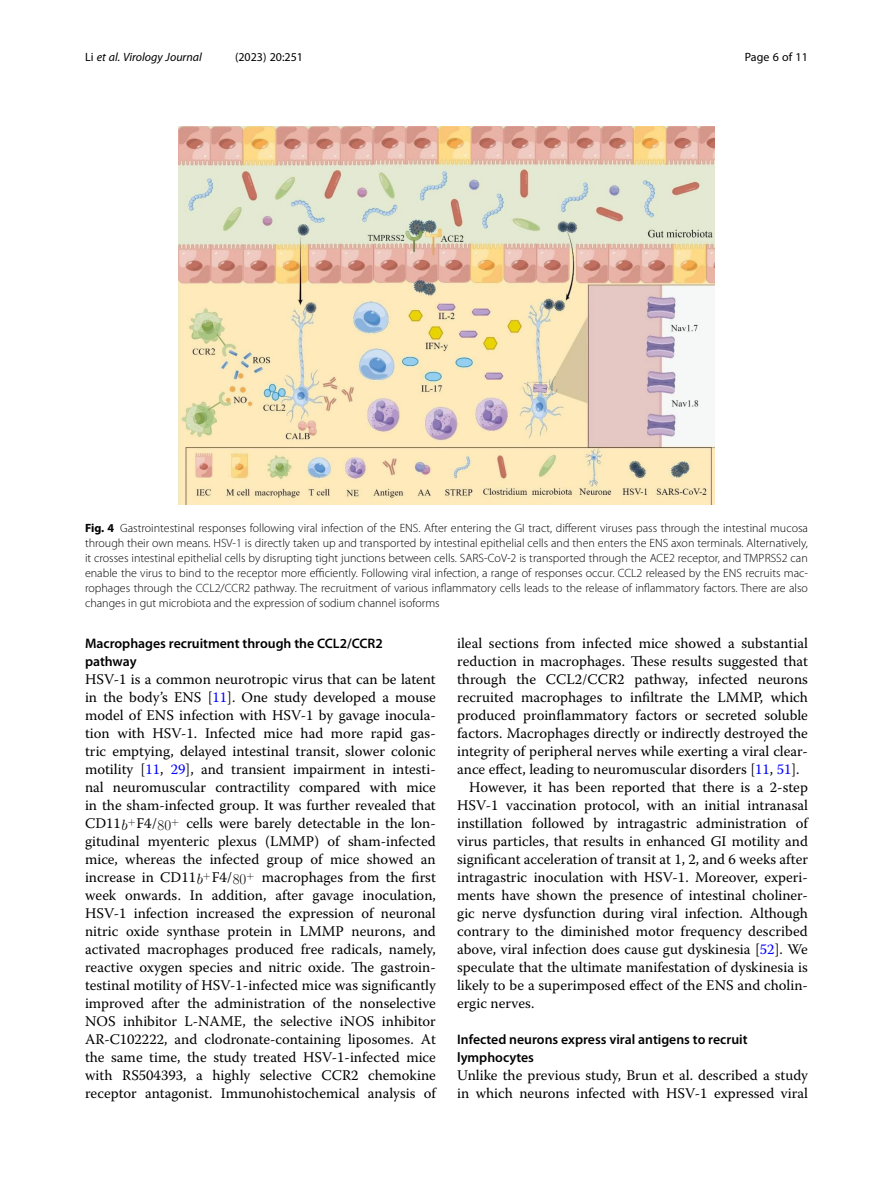
<style>
.page{position:relative;width:893px;height:1191px;background:#fff}
.page>*{position:absolute;margin:0;border:0;box-sizing:border-box;transform-origin:0 0}
.t1{font:14.85px "CMR17";color:#000}
.t2{font:14.85px "CMMI12";color:#000}
.Body_Text{font:14.7px/18px "Warnock Pro";color:#000;text-align:justify}
.Body_Text_Indent{font:14.7px/18px "Warnock Pro";color:#000;text-align:justify}
.Head_2{font:600 13.8px/18px "Myriad Pro";color:#000}
.Figure_Caption{font:300 12px/15px "Myriad Pro";color:#000;text-align:justify}
.t3{font:italic 12px "Myriad Pro";color:#000}
.t4{font:12px "Myriad Pro";color:#000}
.s1{font-style:normal}
.s2{font-weight:700}
.s3{color:#00f}
</style>
<div class="page">
<img style="left:178px;top:126px;width:536px;height:379px">
<p class="t3" style="left:85px;top:50px;width:118px"><span class="s1">Li</span> et al. Virology Journal</p>
<p class="t4" style="left:235px;top:50px;width:70px">(2023) 20:251</p>
<p class="t4" style="left:745px;top:50px;width:65px">Page 6 of 11</p>
<p class="Figure_Caption" style="left:85px;top:520px;width:724px"><span class="s2">Fig. 4</span> Gastrointestinal responses following viral infection of the ENS. After entering the GI tract, different viruses pass through the intestinal mucosa through their own means. HSV-1 is directly taken up and transported by intestinal epithelial cells and then enters the ENS axon terminals. Alternatively, it crosses intestinal epithelial cells by disrupting tight junctions between cells. SARS-CoV-2 is transported through the ACE2 receptor, and TMPRSS2 can enable the virus to bind to the receptor more efficiently. Following viral infection, a range of responses occur. CCL2 released by the ENS recruits mac&shy;rophages through the CCL2/CCR2 pathway. The recruitment of various inflammatory cells leads to the release of inflammatory factors. There are also changes in gut microbiota and the expression of sodium channel isoforms</p>
<p class="Head_2" style="left:85px;top:634px;width:299px">Macrophages recruitment through the CCL2/CCR2 pathway</p>
<p class="Body_Text" style="left:85px;top:670px;width:352px">HSV-1 is a common neurotropic virus that can be latent in the body’s ENS [<span class="s3">11</span>]. One study developed a mouse model of ENS infection with HSV-1 by gavage inocula&shy;tion with HSV-1. Infected mice had more rapid gas&shy;tric emptying, delayed intestinal transit, slower colonic motility [<span class="s3">11</span>, <span class="s3">29</span>], and transient impairment in intesti&shy;nal neuromuscular contractility compared with mice in the sham-infected group. It was further revealed that CD11</p>
<p class="Body_Text" style="left:85px;top:814px;width:352px;text-indent:101px">cells were barely detectable in the lon&shy;gitudinal myenteric plexus (LMMP) of sham-infected mice, whereas the infected group of mice showed an increase in CD11</p>
<p class="t2" style="left:122px;top:818px;width:16px">b<sup>+</sup></p>
<p class="Body_Text" style="left:136px;top:814px;width:22px">F4/</p>
<p class="t1" style="left:158px;top:819px;width:23px">80<sup>+</sup></p>
<p class="Body_Text" style="left:85px;top:868px;width:352px;text-indent:177px">macrophages from the first week onwards. In addition, after gavage inoculation, HSV-1 infection increased the expression of neuronal nitric oxide synthase protein in LMMP neurons, and activated macrophages produced free radicals, namely, reactive oxygen species and nitric oxide. The gastroin&shy;testinal motility of HSV-1-infected mice was significantly improved after the administration of the nonselective NOS inhibitor L-NAME, the selective iNOS inhibitor AR-C102222, and clodronate-containing liposomes. At the same time, the study treated HSV-1-infected mice with RS504393, a highly selective CCR2 chemokine receptor antagonist. Immunohistochemical analysis of</p>
<p class="t2" style="left:197px;top:872px;width:16px">b<sup>+</sup></p>
<p class="Body_Text" style="left:212px;top:868px;width:22px">F4/</p>
<p class="t1" style="left:233px;top:873px;width:23px">80<sup>+</sup></p>
<p class="Body_Text" style="left:457px;top:634px;width:352px">ileal sections from infected mice showed a substantial reduction in macrophages. These results suggested that through the CCL2/CCR2 pathway, infected neurons recruited macrophages to infiltrate the LMMP, which produced proinflammatory factors or secreted soluble factors. Macrophages directly or indirectly destroyed the integrity of peripheral nerves while exerting a viral clear&shy;ance effect, leading to neuromuscular disorders [<span class="s3">11</span>, <span class="s3">51</span>].</p>
<p class="Body_Text_Indent" style="left:457px;top:778px;width:352px;text-indent:12px">However, it has been reported that there is a 2-step HSV-1 vaccination protocol, with an initial intranasal instillation followed by intragastric administration of virus particles, that results in enhanced GI motility and significant acceleration of transit at 1, 2, and 6 weeks after intragastric inoculation with HSV-1. Moreover, experi&shy;ments have shown the presence of intestinal choliner&shy;gic nerve dysfunction during viral infection. Although contrary to the diminished motor frequency described above, viral infection does cause gut dyskinesia [<span class="s3">52</span>]. We speculate that the ultimate manifestation of dyskinesia is likely to be a superimposed effect of the ENS and cholin&shy;ergic nerves.</p>
<p class="Head_2" style="left:457px;top:1030px;width:292px">Infected neurons express viral antigens to recruit lymphocytes</p>
<p class="Body_Text" style="left:457px;top:1066px;width:352px">Unlike the previous study, Brun et al. described a study in which neurons infected with HSV-1 expressed viral</p>
</div>
